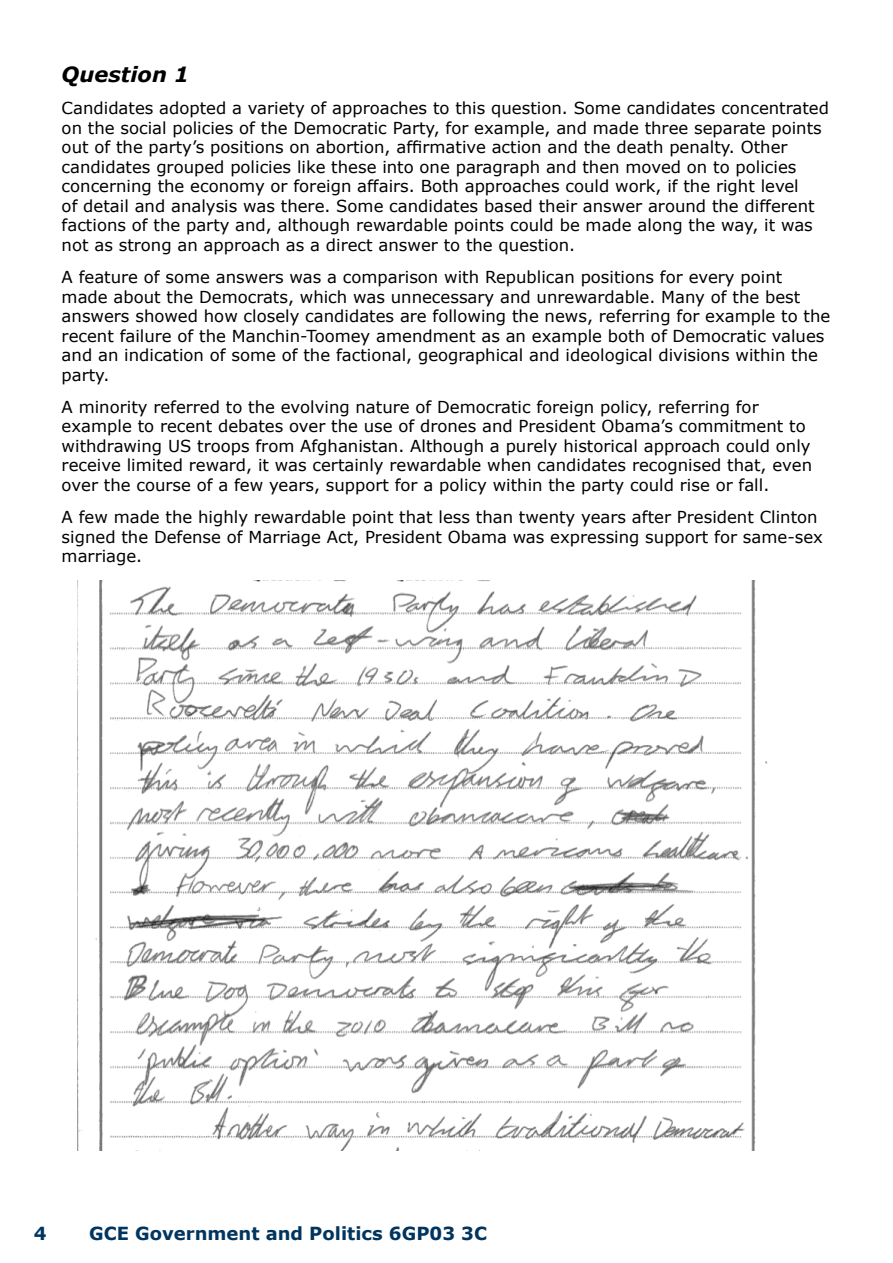
<style>
.page{position:relative;width:893px;height:1263px;background:#fff}
.page>*{position:absolute;margin:0;border:0;box-sizing:border-box;transform-origin:0 0}
.t1{font:italic 700 21px "Verdana";color:#000}
.t2{font:700 18px "Verdana";color:#00355f}
.t3{font:16.5px/19.5px "Verdana";color:#000}
</style>
<div class="page">
<img style="left:77px;top:581px;width:691px;height:569px">
<p class="t1" style="left:62px;top:59px;width:129px">Question 1</p>
<p class="t3" style="left:62px;top:98px;width:769px">Candidates adopted a variety of approaches to this question. Some candidates concentrated on the social policies of the Democratic Party, for example, and made three separate points out of the party’s positions on abortion, affirmative action and the death penalty. Other candidates grouped policies like these into one paragraph and then moved on to policies concerning the economy or foreign affairs. Both approaches could work, if the right level<br>of detail and analysis was there. Some candidates based their answer around the different factions of the party and, although rewardable points could be made along the way, it was not as strong an approach as a direct answer to the question.</p>
<p class="t3" style="left:62px;top:267px;width:770px">A feature of some answers was a comparison with Republican positions for every point made about the Democrats, which was unnecessary and unrewardable. Many of the best answers showed how closely candidates are following the news, referring for example to the recent failure of the Manchin-Toomey amendment as an example both of Democratic values and an indication of some of the factional, geographical and ideological divisions within the party.</p>
<p class="t3" style="left:62px;top:397px;width:752px">A minority referred to the evolving nature of Democratic foreign policy, referring for example to recent debates over the use of drones and President Obama’s commitment to withdrawing US troops from Afghanistan. Although a purely historical approach could only receive limited reward, it was certainly rewardable when candidates recognised that, even over the course of a few years, support for a policy within the party could rise or fall.</p>
<p class="t3" style="left:62px;top:507px;width:763px">A few made the highly rewardable point that less than twenty years after President Clinton signed the Defense of Marriage Act, President Obama was expressing support for same-sex marriage.</p>
<p class="t2" style="left:34px;top:1221px;width:14px">4</p>
<p class="t2" style="left:89px;top:1221px;width:400px">GCE Government and Politics 6GP03 3C</p>
</div>
